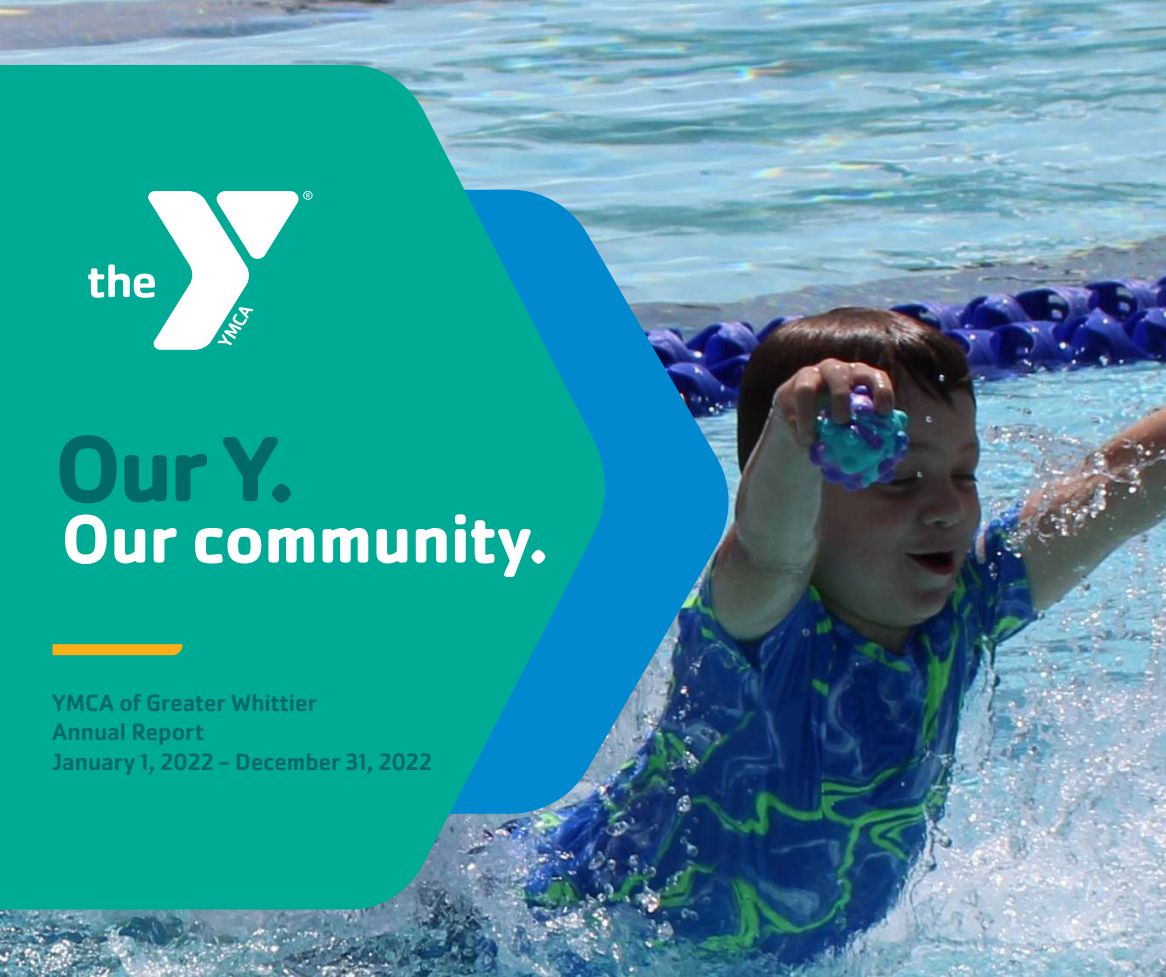
<style>
.page{position:relative;width:1166px;height:977px;background:#fff}
.page>*{position:absolute;margin:0;border:0;box-sizing:border-box;transform-origin:0 0}
.t1{font:700 96.25px "Cachet Pro";color:#016a69}
.t2{font:700 70px "Cachet Pro";letter-spacing:-.005em;color:#fff}
.t3{font:500 24.5px/29.4px "Cachet Pro";color:#016a69}
</style>
<div class="page">
<img style="left:0;top:0;width:1166px;height:976px">
<img style="left:609px;top:190px;width:123px;height:623px">
<svg style="left:0;top:65px;width:609px;height:844px;background:#0ba79d"></svg>
<svg style="left:52px;top:644px;width:130px;height:11px"></svg>
<svg style="left:88px;top:191px;width:224px;height:159px"></svg>
<h1 class="t1" style="left:54px;top:409px;width:242px">Our Y.</h1>
<h2 class="t2" style="left:61px;top:495px;width:489px">Our community.</h2>
<p class="t3" style="left:52px;top:688px;width:381px">YMCA of Greater Whittier<br>Annual Report<br>January 1, 2022 - December 31, 2022</p>
</div>
